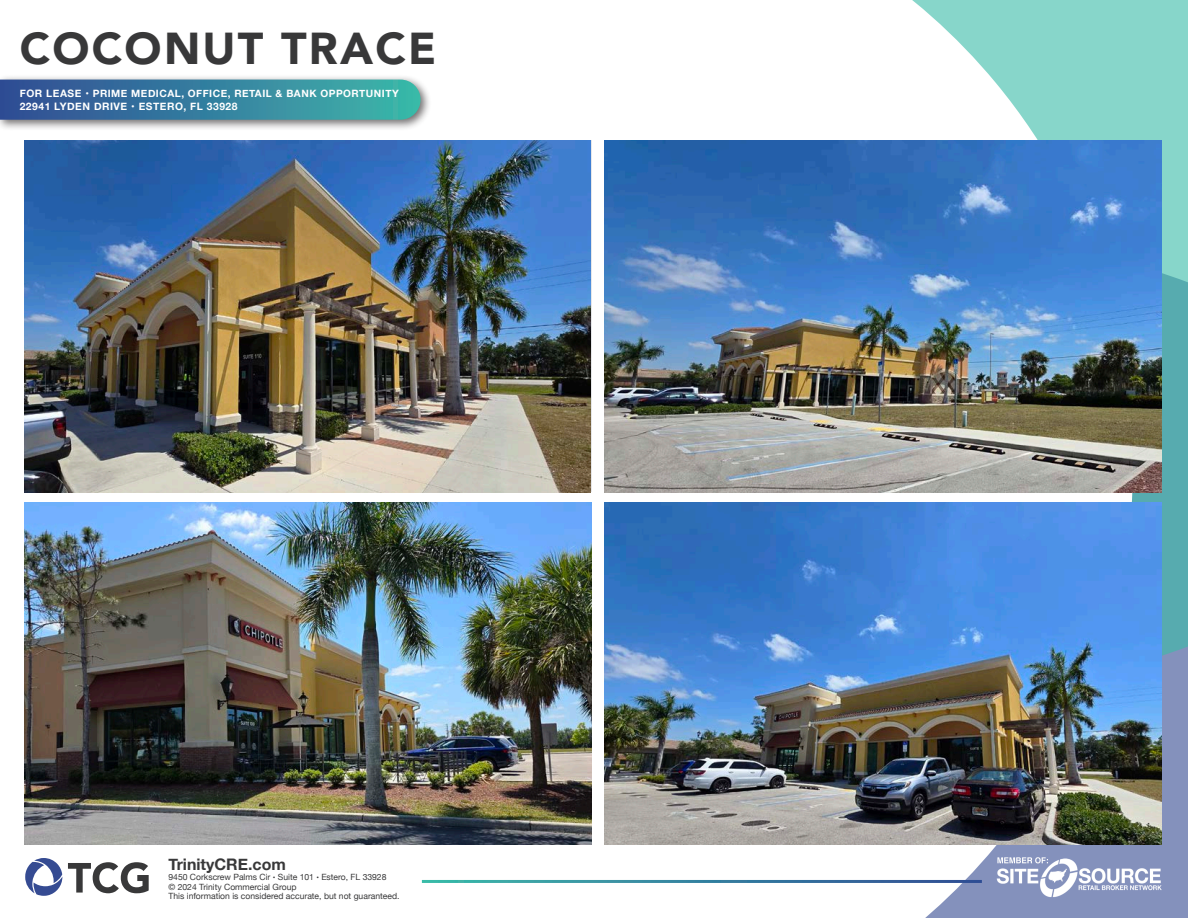
<style>
.page{position:relative;width:1188px;height:918px;background:#fff}
.page>*{position:absolute;margin:0;border:0;box-sizing:border-box;transform-origin:0 0}
.t1{font:900 44.55px "Avenir";letter-spacing:.05em;color:#383839}
.t2{font:700 15.9px "Helvetica Neue";color:#383839}
.t3{font:700 10.35px "Helvetica Neue";letter-spacing:.05em;color:#fff}
.t4{font:700 10.05px "Helvetica Neue";letter-spacing:.05em;color:#fff}
.t5{font:8.55px "Helvetica Neue";color:#383839}
.s1{font-size:10.35px}
.s2{font-size:7.35px}
</style>
<div class="page">
<div style="left:0;top:74px;width:432px;height:57px;background:#231f20;opacity:.65"></div>
<svg style="left:0;top:80px;width:421px;height:40px"></svg>
<svg style="left:692px;top:673px;width:496px;height:245px"></svg>
<svg style="left:692px;top:0;width:496px;height:673px"></svg>
<hr style="left:422px;top:880px;width:560px;height:3px;background:#fff">
<svg style="left:25px;top:858px;width:37px;height:38px"></svg>
<svg style="left:68px;top:862px;width:81px;height:31px"></svg>
<svg style="left:994px;top:855px;width:170px;height:44px;fill:#8491bc"></svg>
<img style="left:604px;top:140px;width:557px;height:352px">
<img style="left:24px;top:140px;width:566px;height:352px">
<img style="left:24px;top:502px;width:567px;height:342px">
<img style="left:604px;top:502px;width:557px;height:342px">
<p class="t1" style="left:20px;top:11px;width:418px">COCONUT TRACE</p>
<p class="t4" style="left:20px;top:86px;width:380px"><span class="s1">FOR LEASE •</span> PRIME MEDICAL, OFFICE, RETAIL &amp; BANK OPPORTUNITY</p>
<p class="t3" style="left:20px;top:98px;width:219px">22941 LYDEN DRIVE • ESTERO, FL 33928</p>
<p class="t2" style="left:169px;top:852px;width:119px">TrinityCRE.com</p>
<p class="t5" style="left:169px;top:871px;width:220px">9450 Corkscrew Palms Cir <span class="s2">•</span> Suite 101 <span class="s2">•</span> Estero, FL 33928</p>
<p class="t5" style="left:168px;top:880px;width:130px">© 2024 Trinity Commercial Group</p>
<p class="t5" style="left:168px;top:890px;width:233px">This information is considered accurate, but not guaranteed.</p>
</div>
